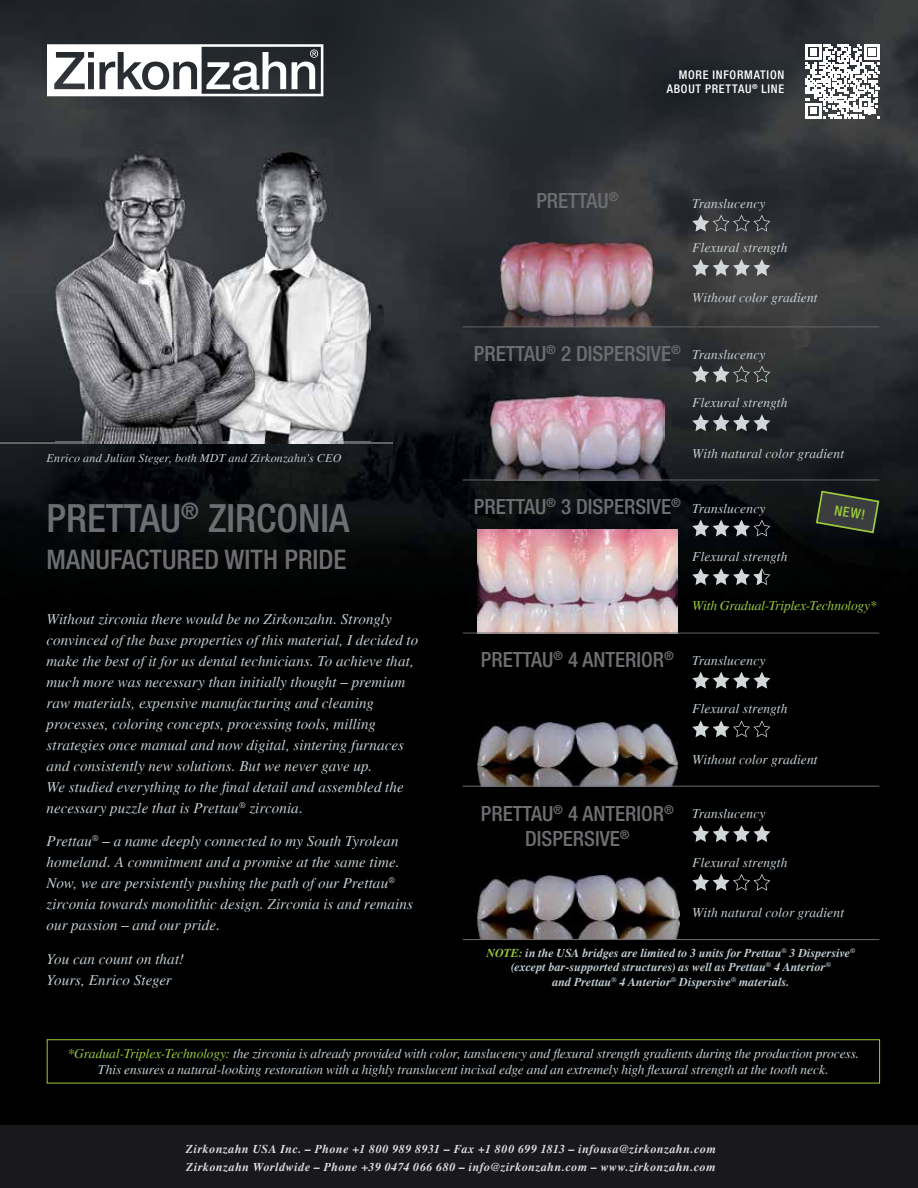
<style>
.page{position:relative;width:918px;height:1188px;background:#000}
.page>*{position:absolute;margin:0;border:0;box-sizing:border-box;transform-origin:0 0}
.t1{font:500 condensed 39px "Helvetica Neue LT Std";color:#6d6e71}
.t2{font:500 condensed 27px "Helvetica Neue LT Std";color:#6d6e71}
.t3{font:500 condensed 21px/25.2px "Helvetica Neue LT Std";color:#6d6e71;text-align:center}
.t4{font:italic 15px/21px "Times";letter-spacing:.005em;color:#c4ced4}
.t5{font:500 condensed 13.8px "Helvetica Neue LT Std";color:#9aca3c}
.t6{font:italic 13.5px/16.2px "Times";color:#c4ced4;text-align:center}
.t7{font:italic 13.5px "Times";letter-spacing:-.01em;color:#9aca3c}
.t8{font:italic 700 12px/14.4px "Times";letter-spacing:.01em;color:#c4ced4;text-align:center}
.t9{font:italic 700 12px/18px "Times";letter-spacing:.045em;color:#dcddde}
.t10{font:italic 12px "Times";letter-spacing:.015em;color:#c4ced4}
.t11{font:500 condensed 12px/14.4px "Helvetica Neue LT Std";letter-spacing:.06em;color:#fff;text-align:right}
.s1{font-family:"Times";font-weight:400;font-style:italic;font-stretch:normal;font-size:13.5px;color:#c4ced4}
.s2{color:#9aca3c}
</style>
<div class="page">
<div style="left:0;top:1126px;width:918px;height:62px;background:#19191d"></div>
<img style="left:0;top:0;width:831px;height:147px">
<img style="left:831px;top:0;width:87px;height:548px">
<img style="left:0;top:147px;width:96px;height:395px">
<img style="left:96px;top:147px;width:735px;height:53px">
<img style="left:370px;top:200px;width:146px;height:211px">
<img style="left:516px;top:200px;width:315px;height:53px">
<img style="left:621px;top:253px;width:210px;height:370px">
<img style="left:516px;top:328px;width:105px;height:67px">
<img style="left:96px;top:443px;width:210px;height:105px">
<img style="left:306px;top:411px;width:210px;height:137px">
<img style="left:516px;top:481px;width:105px;height:48px">
<svg style="left:47px;top:44px;width:276px;height:52px;background:#a0a1a4"></svg>
<div style="left:148px;top:66px;width:15px;height:19px;background:#fff;border-radius:50%"></div>
<div style="left:47px;top:1039px;width:833px;height:44px;border:1px solid #9aca3c"></div>
<hr style="left:0;top:442px;width:392px;height:1px;background:#636466">
<img style="left:55px;top:148px;width:315px;height:295px">
<svg style="left:815px;top:490px;width:65px;height:44px;background:#353d2f"></svg>
<img style="left:477px;top:723px;width:200px;height:63px">
<img style="left:500px;top:242px;width:154px;height:85px">
<img style="left:490px;top:395px;width:174px;height:85px">
<img style="left:477px;top:529px;width:200px;height:104px">
<img style="left:477px;top:875px;width:202px;height:64px">
<hr style="left:463px;top:939px;width:229px;height:1px;background:#6d6e71">
<hr style="left:692px;top:939px;width:187px;height:1px;background:#6d6e71">
<svg style="left:692px;top:825px;width:78px;height:17px"></svg>
<svg style="left:692px;top:874px;width:78px;height:17px"></svg>
<hr style="left:463px;top:786px;width:229px;height:1px;background:#6d6e71">
<hr style="left:692px;top:786px;width:187px;height:1px;background:#6d6e71">
<hr style="left:463px;top:480px;width:229px;height:1px;background:#636466">
<hr style="left:692px;top:480px;width:187px;height:1px;background:#636466">
<hr style="left:463px;top:633px;width:229px;height:1px;background:#636466">
<hr style="left:692px;top:633px;width:187px;height:1px;background:#636466">
<hr style="left:463px;top:327px;width:229px;height:1px;background:#636466">
<hr style="left:692px;top:327px;width:187px;height:1px;background:#636466">
<svg style="left:692px;top:215px;width:78px;height:17px"></svg>
<svg style="left:692px;top:259px;width:78px;height:17px"></svg>
<svg style="left:692px;top:366px;width:78px;height:17px"></svg>
<svg style="left:692px;top:414px;width:78px;height:17px"></svg>
<svg style="left:692px;top:519px;width:78px;height:17px"></svg>
<svg style="left:692px;top:568px;width:78px;height:17px"></svg>
<svg style="left:692px;top:672px;width:78px;height:17px"></svg>
<svg style="left:692px;top:720px;width:78px;height:17px"></svg>
<svg style="left:806px;top:44px;width:74px;height:75px;background:#b7b7b8"></svg>
<img style="left:652px;top:54px;width:147px;height:54px">
<svg style="left:0;top:0;width:5px;height:3px"></svg>
<p class="t10" style="left:47px;top:451px;width:296px">Enrico and Julian Steger, both MDT and Zirkonzahn’s CEO</p>
<h1 class="t1" style="left:47px;top:495px;width:304px">PRETTAU<sup>®</sup> ZIRCONIA</h1>
<h2 class="t2" style="left:47px;top:543px;width:301px">MANUFACTURED WITH PRIDE</h2>
<p class="t4" style="left:47px;top:608px;width:373px">Without zirconia there would be no Zirkonzahn. Strongly convinced of the base properties of this material, I decided to make the best of it for us dental technicians. To achieve that, much more was necessary than initially thought – premium raw materials, expensive manufacturing and cleaning processes, coloring concepts, processing tools, milling strategies once manual and now digital, sintering furnaces and consistently new solutions. But we never gave up.<br>We studied everything to the final detail and assembled the necessary puzzle that is Prettau<sup>®</sup> zirconia.</p>
<p class="t4" style="left:47px;top:831px;width:368px">Prettau<sup>®</sup> – a name deeply connected to my South Tyrolean homeland. A commitment and a promise at the same time.<br>Now, we are persistently pushing the path of our Prettau<sup>® </sup>zirconia towards monolithic design. Zirconia is and remains our passion – and our pride.</p>
<p class="t4" style="left:47px;top:949px;width:139px">You can count on that!<br>Yours, Enrico Steger</p>
<p class="t11" style="left:667px;top:67px;width:119px">MORE INFORMATION<br>ABOUT PRETTAU<sup>®</sup> LINE</p>
<h3 class="t3" style="left:536px;top:188px;width:84px">PRETTAU<sup>®</sup></h3>
<p class="t6" style="left:692px;top:195px;width:75px">Translucency</p>
<p class="t6" style="left:692px;top:240px;width:97px">Flexural strength</p>
<p class="t6" style="left:692px;top:290px;width:127px">Without color gradient</p>
<h3 class="t3" style="left:474px;top:341px;width:293px">PRETTAU<sup>®</sup> 2 DISPERSIVE<sup>®</sup> <span class="s1">Translucency</span></h3>
<p class="t6" style="left:692px;top:395px;width:97px">Flexural strength</p>
<p class="t6" style="left:692px;top:445px;width:153px">With natural color gradient</p>
<h3 class="t3" style="left:474px;top:494px;width:293px">PRETTAU<sup>®</sup> 3 DISPERSIVE<sup>®</sup> <span class="s1">Translucency</span></h3>
<p class="t6" style="left:692px;top:549px;width:97px">Flexural strength</p>
<p class="t7" style="left:692px;top:598px;width:186px">With Gradual-Triplex-Technology*</p>
<h3 class="t3" style="left:481px;top:647px;width:194px">PRETTAU<sup>®</sup> 4 ANTERIOR<sup>®</sup></h3>
<p class="t6" style="left:692px;top:652px;width:75px">Translucency</p>
<p class="t6" style="left:692px;top:701px;width:97px">Flexural strength</p>
<p class="t6" style="left:692px;top:751px;width:127px">Without color gradient</p>
<p class="t5" style="left:836px;top:502px;width:33px;rotate:10deg">NEW!</p>
<h3 class="t3" style="left:481px;top:800px;width:194px">PRETTAU<sup>®</sup> 4 ANTERIOR<sup>®<br></sup>DISPERSIVE<sup>®</sup></h3>
<p class="t6" style="left:692px;top:806px;width:75px">Translucency</p>
<p class="t6" style="left:692px;top:854px;width:97px">Flexural strength</p>
<p class="t6" style="left:692px;top:905px;width:153px">With natural color gradient</p>
<p class="t8" style="left:487px;top:946px;width:370px"><span class="s2">NOTE:</span> in the USA bridges are limited to 3 units for Prettau<sup>®</sup> 3 Dispersive<sup>® </sup>(except bar-supported structures) as well as Prettau<sup>®</sup> 4 Anterior<sup>®<br></sup>and Prettau<sup>®</sup> 4 Anterior<sup>®</sup> Dispersive<sup>®</sup> materials.</p>
<p class="t6" style="left:67px;top:1046px;width:793px"><span class="s2">*Gradual-Triplex-Technology:</span> the zirconia is already provided with color, tanslucency and flexural strength gradients during the production process.<br>This ensures a natural-looking restoration with a highly translucent incisal edge and an extremely high flexural strength at the tooth neck.</p>
<p class="t9" style="left:186px;top:1140px;width:532px">Zirkonzahn USA Inc. – Phone +1 800 989 8931 – Fax +1 800 699 1813 – infousa@zirkonzahn.com<br>Zirkonzahn Worldwide – Phone +39 0474 066 680 – info@zirkonzahn.com – www.zirkonzahn.com</p>
</div>
